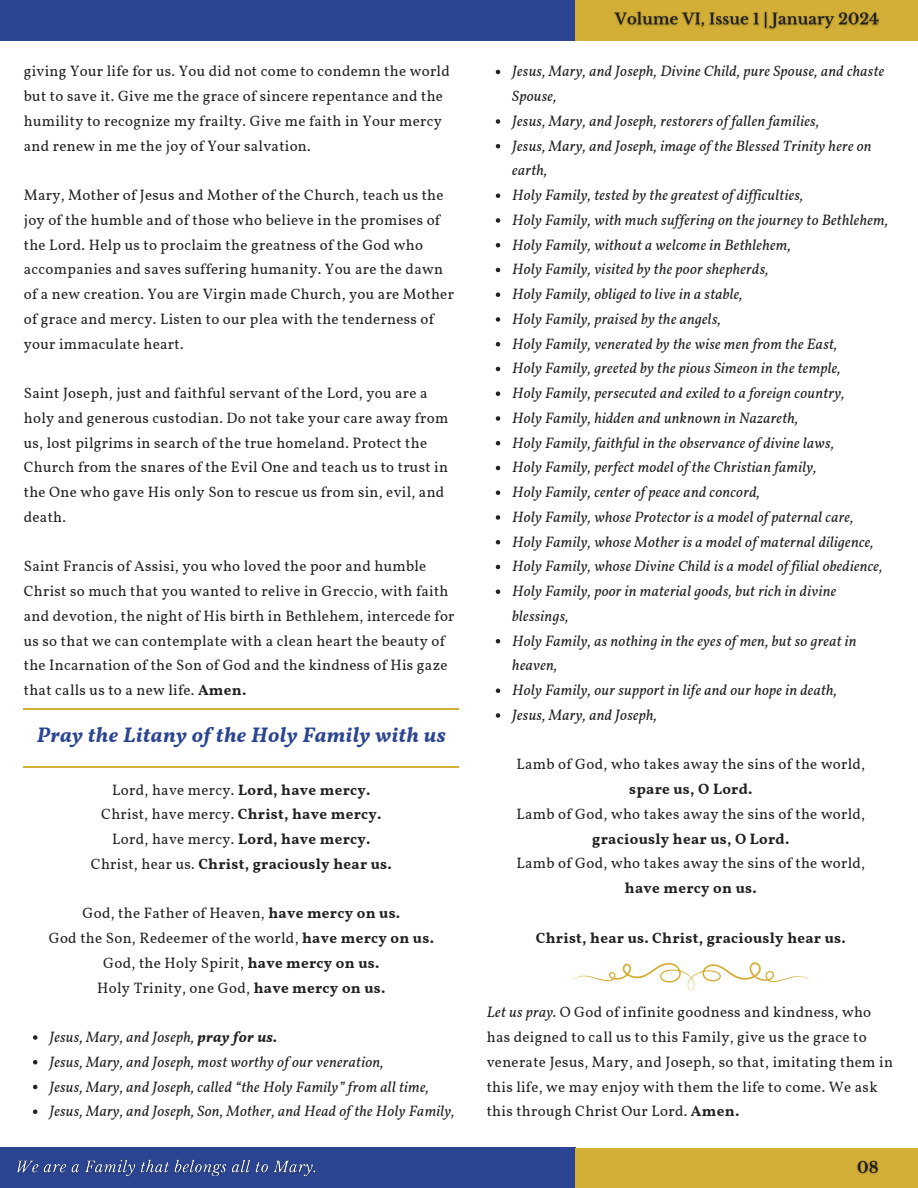
<style>
.page{position:relative;width:918px;height:1188px;background:#fff}
.page>*{position:absolute;margin:0;border:0;box-sizing:border-box;transform-origin:0 0}
.t1{font:italic 700 21px "Vollkorn";letter-spacing:.02em;color:#2b4593}
.t2{font:15px/24.8px "Vollkorn";letter-spacing:.02em;color:#222}
.t3{font:italic 15px/24.8px "Vollkorn";letter-spacing:.02em;color:#222}
.t4{font:700 15px "Vollkorn";letter-spacing:.02em;color:#222}
.s1{font-weight:700}
.s2{font-weight:400}
.s3{font-style:italic}
</style>
<div class="page">
<div style="left:0;top:0;width:575px;height:40px;background:#2b4593"></div>
<div style="left:575px;top:0;width:343px;height:40px;background:#d4af37"></div>
<div style="left:0;top:1148px;width:575px;height:40px;background:#2b4593"></div>
<div style="left:575px;top:1148px;width:343px;height:40px;background:#d4af37"></div>
<hr style="left:24px;top:766px;width:435px;height:2px;background:#d4af37">
<hr style="left:24px;top:708px;width:435px;height:2px;background:#d4af37">
<svg style="left:573px;top:962px;width:236px;height:28px"></svg>
<img style="left:17px;top:1159px;width:299px;height:18px">
<img style="left:614px;top:11px;width:265px;height:19px">
<img style="left:856px;top:1160px;width:23px;height:14px">
<svg style="left:33px;top:1035px;width:4px;height:5px"></svg>
<svg style="left:33px;top:1060px;width:4px;height:5px"></svg>
<svg style="left:33px;top:1085px;width:4px;height:4px"></svg>
<svg style="left:33px;top:1110px;width:4px;height:4px"></svg>
<svg style="left:496px;top:70px;width:4px;height:4px"></svg>
<svg style="left:496px;top:119px;width:4px;height:5px"></svg>
<svg style="left:496px;top:144px;width:4px;height:4px"></svg>
<svg style="left:496px;top:193px;width:4px;height:5px"></svg>
<svg style="left:496px;top:218px;width:4px;height:5px"></svg>
<svg style="left:496px;top:243px;width:4px;height:4px"></svg>
<svg style="left:496px;top:268px;width:4px;height:4px"></svg>
<svg style="left:496px;top:292px;width:4px;height:5px"></svg>
<svg style="left:496px;top:317px;width:4px;height:5px"></svg>
<svg style="left:496px;top:342px;width:4px;height:4px"></svg>
<svg style="left:496px;top:367px;width:4px;height:4px"></svg>
<svg style="left:496px;top:391px;width:4px;height:5px"></svg>
<svg style="left:496px;top:416px;width:4px;height:5px"></svg>
<svg style="left:496px;top:441px;width:4px;height:4px"></svg>
<svg style="left:496px;top:466px;width:4px;height:4px"></svg>
<svg style="left:496px;top:490px;width:4px;height:5px"></svg>
<svg style="left:496px;top:515px;width:4px;height:5px"></svg>
<svg style="left:496px;top:540px;width:4px;height:4px"></svg>
<svg style="left:496px;top:565px;width:4px;height:4px"></svg>
<svg style="left:496px;top:589px;width:4px;height:5px"></svg>
<svg style="left:496px;top:639px;width:4px;height:4px"></svg>
<svg style="left:496px;top:688px;width:4px;height:5px"></svg>
<svg style="left:496px;top:713px;width:4px;height:5px"></svg>
<p class="t2" style="left:24px;top:60px;width:428px">giving Your life for us. You did not come to condemn the world but to save it. Give me the grace of sincere repentance and the humility to recognize my frailty. Give me faith in Your mercy and renew in me the joy of Your salvation.</p>
<p class="t2" style="left:24px;top:184px;width:432px">Mary, Mother of Jesus and Mother of the Church, teach us the joy of the humble and of those who believe in the promises of the Lord. Help us to proclaim the greatness of the God who accompanies and saves suffering humanity. You are the dawn of a new creation. You are Virgin made Church, you are Mother of grace and mercy. Listen to our plea with the tenderness of your immaculate heart.</p>
<p class="t2" style="left:24px;top:382px;width:426px">Saint Joseph, just and faithful servant of the Lord, you are a holy and generous custodian. Do not take your care away from us, lost pilgrims in search of the true homeland. Protect the Church from the snares of the Evil One and teach us to trust in the One who gave His only Son to rescue us from sin, evil, and death.</p>
<p class="t2" style="left:24px;top:555px;width:432px">Saint Francis of Assisi, you who loved the poor and humble Christ so much that you wanted to relive in Greccio, with faith and devotion, the night of His birth in Bethlehem, intercede for us so that we can contemplate with a clean heart the beauty of the Incarnation of the Son of God and the kindness of His gaze that calls us to a new life. <span class="s1">Amen.</span></p>
<p class="t1" style="left:37px;top:722px;width:410px">Pray the Litany of the Holy Family with us</p>
<p class="t2" style="left:112px;top:778px;width:260px">Lord, have mercy. <span class="s1">Lord, have mercy.</span></p>
<p class="t2" style="left:101px;top:803px;width:282px">Christ, have mercy. <span class="s1">Christ, have mercy.</span></p>
<p class="t2" style="left:112px;top:828px;width:260px">Lord, have mercy. <span class="s1">Lord, have mercy.</span></p>
<p class="t4" style="left:91px;top:854px;width:302px"><span class="s2">Christ, hear us.</span> Christ, graciously hear us.</p>
<p class="t2" style="left:82px;top:902px;width:319px">God, the Father of Heaven, <span class="s1">have mercy on us.</span></p>
<p class="t2" style="left:49px;top:927px;width:387px">God the Son, Redeemer of the world, <span class="s1">have mercy on us.</span></p>
<p class="t2" style="left:103px;top:952px;width:278px">God, the Holy Spirit, <span class="s1">have mercy on us.</span></p>
<p class="t2" style="left:97px;top:976px;width:290px">Holy Trinity, one God, <span class="s1">have mercy on us.</span></p>
<p class="t3" style="left:49px;top:1026px;width:229px">Jesus, Mary, and Joseph, <span class="s1">pray for us.</span></p>
<p class="t3" style="left:49px;top:1051px;width:336px">Jesus, Mary, and Joseph, most worthy of our veneration,</p>
<p class="t3" style="left:49px;top:1075px;width:381px">Jesus, Mary, and Joseph, called “the Holy Family” from all time,</p>
<p class="t3" style="left:49px;top:1100px;width:407px">Jesus, Mary, and Joseph, Son, Mother, and Head of the Holy Family,</p>
<p class="t3" style="left:512px;top:60px;width:374px">Jesus, Mary, and Joseph, Divine Child, pure Spouse, and chaste<br>Spouse,</p>
<p class="t3" style="left:512px;top:110px;width:309px">Jesus, Mary, and Joseph, restorers of fallen families,</p>
<p class="t3" style="left:512px;top:135px;width:361px">Jesus, Mary, and Joseph, image of the Blessed Trinity here on earth,</p>
<p class="t3" style="left:512px;top:184px;width:293px">Holy Family, tested by the greatest of difficulties,</p>
<p class="t3" style="left:512px;top:209px;width:377px">Holy Family, with much suffering on the journey to Bethlehem,</p>
<p class="t3" style="left:512px;top:234px;width:280px">Holy Family, without a welcome in Bethlehem,</p>
<p class="t3" style="left:512px;top:258px;width:258px">Holy Family, visited by the poor shepherds,</p>
<p class="t3" style="left:512px;top:283px;width:232px">Holy Family, obliged to live in a stable,</p>
<p class="t3" style="left:512px;top:308px;width:210px">Holy Family, praised by the angels,</p>
<p class="t3" style="left:512px;top:333px;width:327px">Holy Family, venerated by the wise men from the East,</p>
<p class="t3" style="left:512px;top:357px;width:330px">Holy Family, greeted by the pious Simeon in the temple,</p>
<p class="t3" style="left:512px;top:382px;width:334px">Holy Family, persecuted and exiled to a foreign country,</p>
<p class="t3" style="left:512px;top:407px;width:288px">Holy Family, hidden and unknown in Nazareth,</p>
<p class="t3" style="left:512px;top:432px;width:323px">Holy Family, faithful in the observance of divine laws,</p>
<p class="t3" style="left:512px;top:456px;width:306px">Holy Family, perfect model of the Christian family,</p>
<p class="t3" style="left:512px;top:481px;width:249px">Holy Family, center of peace and concord,</p>
<p class="t3" style="left:512px;top:506px;width:343px">Holy Family, whose Protector is a model of paternal care,</p>
<p class="t3" style="left:512px;top:531px;width:363px">Holy Family, whose Mother is a model of maternal diligence,</p>
<p class="t3" style="left:512px;top:555px;width:372px">Holy Family, whose Divine Child is a model of filial obedience,</p>
<p class="t3" style="left:512px;top:580px;width:326px">Holy Family, poor in material goods, but rich in divine blessings,</p>
<p class="t3" style="left:512px;top:630px;width:346px">Holy Family, as nothing in the eyes of men, but so great in heaven,</p>
<p class="t3" style="left:512px;top:679px;width:326px">Holy Family, our support in life and our hope in death,</p>
<p class="t3" style="left:512px;top:704px;width:146px">Jesus, Mary, and Joseph,</p>
<p class="t2" style="left:516px;top:753px;width:350px">Lamb of God, who takes away the sins of the world,</p>
<p class="t4" style="left:629px;top:780px;width:125px">spare us, O Lord.</p>
<p class="t2" style="left:516px;top:803px;width:350px;text-align:center">Lamb of God, who takes away the sins of the world, <span class="s1">graciously hear us, O Lord.</span></p>
<p class="t2" style="left:516px;top:852px;width:350px">Lamb of God, who takes away the sins of the world,</p>
<p class="t4" style="left:625px;top:879px;width:133px">have mercy on us.</p>
<p class="t4" style="left:536px;top:928px;width:311px">Christ, hear us. Christ, graciously hear us.</p>
<p class="t2" style="left:487px;top:1001px;width:408px"><span class="s3">Let us pray.</span> O God of infinite goodness and kindness, who has deigned to call us to this Family, give us the grace to venerate Jesus, Mary, and Joseph, so that, imitating them in this life, we may enjoy with them the life to come. We ask this through Christ Our Lord. <span class="s1">Amen.</span></p>
</div>
